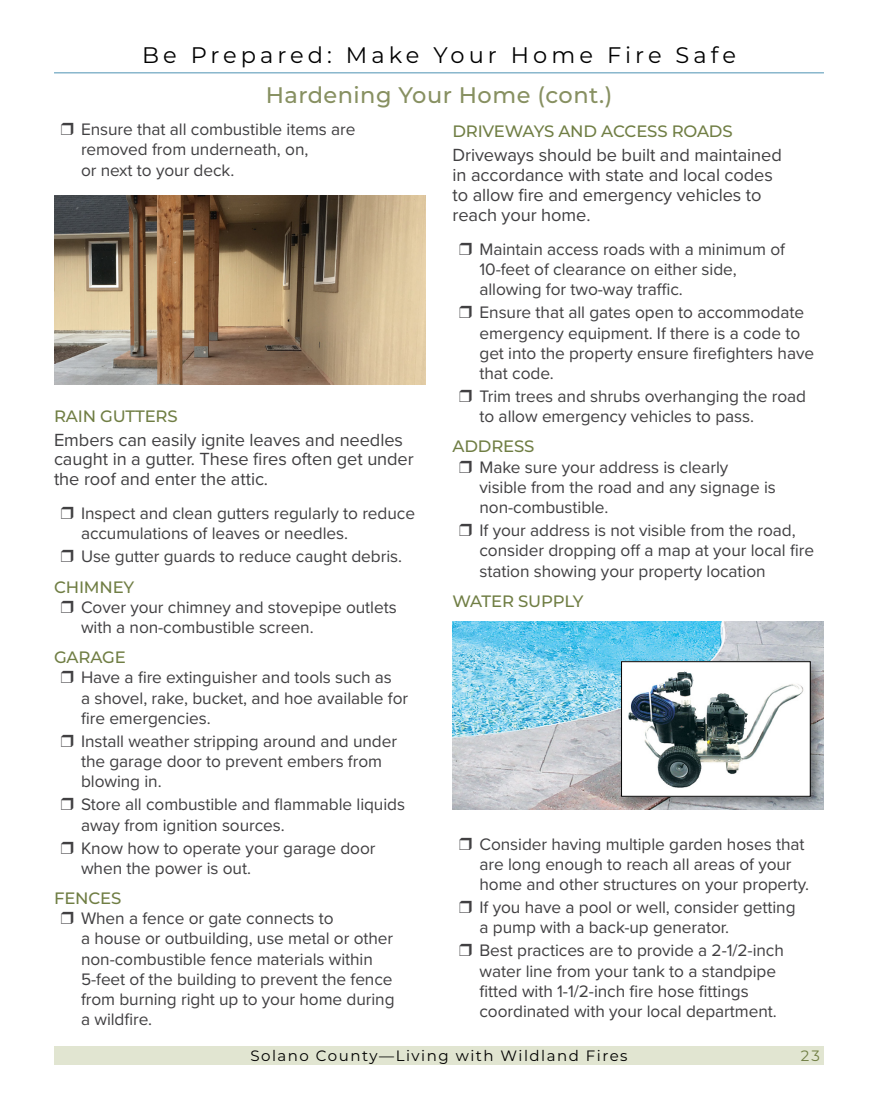
<style>
.page{position:relative;width:878px;height:1107px;background:#fff}
.page>*{position:absolute;margin:0;border:0;box-sizing:border-box;transform-origin:0 0}
.Mater_Headers__No_TOC{font:22.5px "Montserrat";letter-spacing:.18em;color:#000}
.Page_Header_no_TOC{font:500 22.5px "Montserrat";letter-spacing:.02em;color:#879061}
.body_basic_No_1st_line_indent{font:18.15px/20px "Proxima Nova";letter-spacing:-.005em;color:#414042}
.t1{font:17.25px/20.2px "Proxima Nova";letter-spacing:-.005em;color:#414042}
.Subhead_Green{font:500 16.5px "Montserrat";letter-spacing:-.01em;color:#707e44}
.t2{font:15px "Montserrat";letter-spacing:.1em;color:#000}
.t3{font:15px "Montserrat";color:#707e44}
</style>
<div class="page">
<div style="left:54px;top:1046px;width:770px;height:19px;background:#e1e5d1"></div>
<hr style="left:54px;top:72px;width:770px;height:1px;background:#629fbc">
<img style="left:54px;top:196px;width:371px;height:189px">
<img style="left:452px;top:621px;width:372px;height:189px">
<div style="left:617px;top:658px;width:207px;height:153px;background:#000;opacity:.41"></div>
<img style="left:623px;top:664px;width:185px;height:130px">
<p class="Mater_Headers__No_TOC" style="left:142px;top:40px;width:595px">Be Prepared: Make Your Home Fire Safe</p>
<p class="Page_Header_no_TOC" style="left:266px;top:79px;width:348px">Hardening Your Home (cont.)</p>
<p class="t1" style="left:81px;top:118px;width:276px;text-indent:-20px">❒ Ensure that all combustible items are removed from underneath, on,<br>or next to your deck.</p>
<p class="Subhead_Green" style="left:452px;top:120px;width:282px">DRIVEWAYS AND ACCESS ROADS</p>
<p class="body_basic_No_1st_line_indent" style="left:452px;top:144px;width:331px">Driveways should be built and maintained in accordance with state and local codes to allow fire and emergency vehicles to reach your home.</p>
<p class="t1" style="left:479px;top:238px;width:307px;text-indent:-20px">❒ Maintain access roads with a minimum of<br>10-feet of clearance on either side, allowing for two-way traffic.</p>
<p class="t1" style="left:479px;top:302px;width:336px;text-indent:-20px">❒ Ensure that all gates open to accommodate emergency equipment. If there is a code to get into the property ensure firefighters have that code.</p>
<p class="t1" style="left:479px;top:385px;width:328px;text-indent:-20px">❒ Trim trees and shrubs overhanging the road to allow emergency vehicles to pass.</p>
<p class="Subhead_Green" style="left:452px;top:435px;width:83px">ADDRESS</p>
<p class="t1" style="left:479px;top:456px;width:298px;text-indent:-20px">❒ Make sure your address is clearly visible from the road and any signage is non-combustible.</p>
<p class="t1" style="left:479px;top:519px;width:336px;text-indent:-20px">❒ If your address is not visible from the road, consider dropping off a map at your local fire station showing your property location</p>
<p class="Subhead_Green" style="left:452px;top:589px;width:132px">WATER SUPPLY</p>
<p class="Subhead_Green" style="left:54px;top:404px;width:125px">RAIN GUTTERS</p>
<p class="body_basic_No_1st_line_indent" style="left:54px;top:429px;width:361px">Embers can easily ignite leaves and needles caught in a gutter. These fires often get under the roof and enter the attic.</p>
<p class="t1" style="left:81px;top:503px;width:335px;text-indent:-20px">❒ Inspect and clean gutters regularly to reduce accumulations of leaves or needles.</p>
<p class="t1" style="left:61px;top:546px;width:343px">❒ Use gutter guards to reduce caught debris.</p>
<p class="Subhead_Green" style="left:54px;top:575px;width:82px">CHIMNEY</p>
<p class="t1" style="left:81px;top:596px;width:317px;text-indent:-20px">❒ Cover your chimney and stovepipe outlets with a non-combustible screen.</p>
<p class="Subhead_Green" style="left:54px;top:646px;width:73px">GARAGE</p>
<p class="t1" style="left:81px;top:667px;width:328px;text-indent:-20px">❒ Have a fire extinguisher and tools such as<br>a shovel, rake, bucket, and hoe available for fire emergencies.</p>
<p class="t1" style="left:81px;top:730px;width:317px;text-indent:-20px">❒ Install weather stripping around and under the garage door to prevent embers from blowing in.</p>
<p class="t1" style="left:81px;top:794px;width:325px;text-indent:-20px">❒ Store all combustible and flammable liquids away from ignition sources.</p>
<p class="t1" style="left:81px;top:837px;width:296px;text-indent:-20px">❒ Know how to operate your garage door when the power is out.</p>
<p class="Subhead_Green" style="left:54px;top:887px;width:69px">FENCES</p>
<p class="t1" style="left:81px;top:908px;width:315px;text-indent:-20px">❒ When a fence or gate connects to<br>a house or outbuilding, use metal or other non-combustible fence materials within 5-feet of the building to prevent the fence from burning right up to your home during a wildfire.</p>
<p class="t1" style="left:479px;top:833px;width:331px;text-indent:-20px">❒ Consider having multiple garden hoses that are long enough to reach all areas of your home and other structures on your property.</p>
<p class="t1" style="left:479px;top:897px;width:317px;text-indent:-20px">❒ If you have a pool or well, consider getting a pump with a back-up generator.</p>
<p class="t1" style="left:479px;top:940px;width:306px;text-indent:-20px">❒ Best practices are to provide a 2-1/2-inch water line from your tank to a standpipe fitted with 1-1/2-inch fire hose fittings coordinated with your local department.</p>
<p class="t2" style="left:250px;top:1045px;width:378px">Solano County—Living with Wildland Fires</p>
<p class="t3" style="left:800px;top:1045px;width:21px">23</p>
</div>
